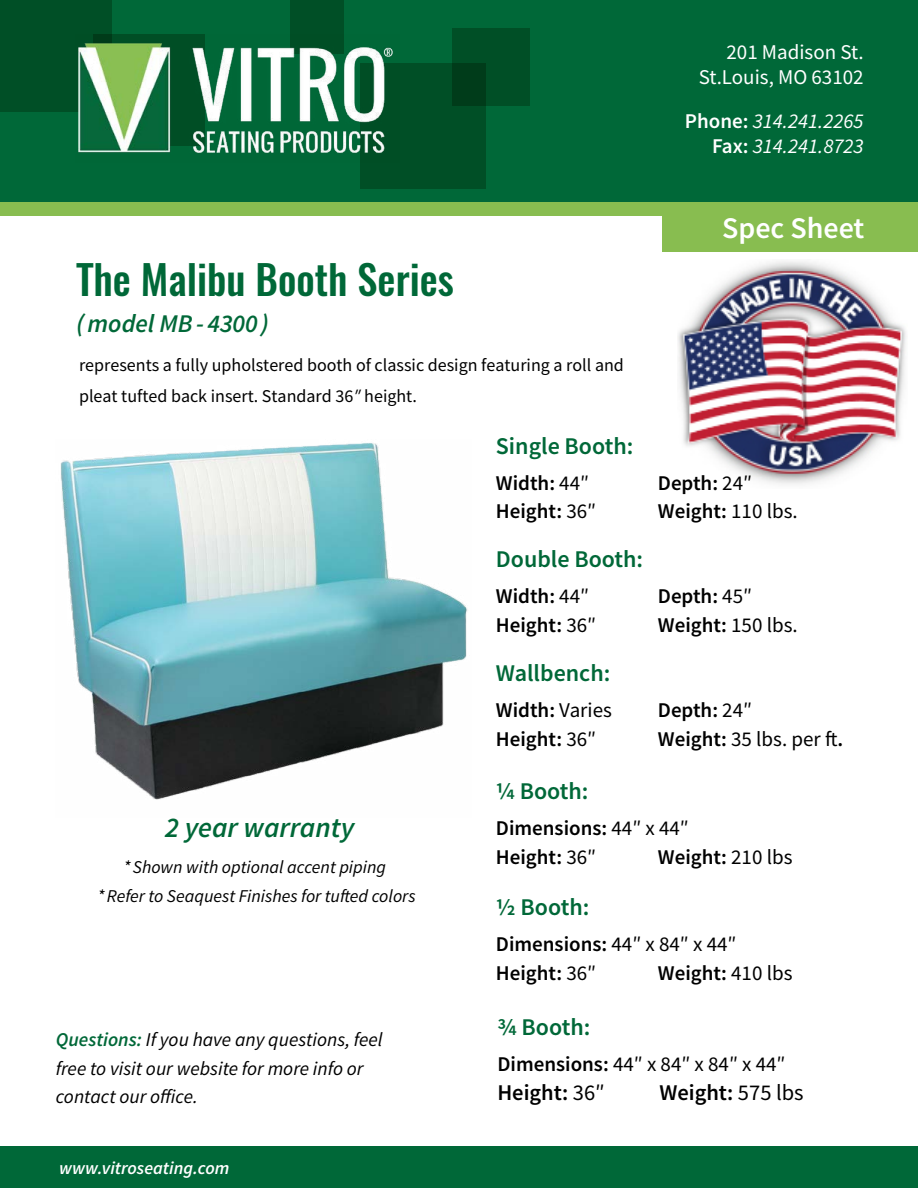
<style>
.page{position:relative;width:918px;height:1188px;background:#fff}
.page>*{position:absolute;margin:0;border:0;box-sizing:border-box;transform-origin:0 0}
.t1{font:500 40.5px "Oswald";color:#006838}
.t2{font:600 30px "Source Sans Pro";color:#fff}
.t3{font:italic 600 28.5px "Source Sans Pro";color:#006838}
.t4{font:italic 600 25.5px "Source Sans Pro";color:#006838}
.t5{font:600 24px "Source Sans Pro";color:#006838}
.t6{font:600 22.5px "Source Sans Pro";color:#000}
.t7{font:600 21px/28.5px "Source Sans Pro";color:#000}
.t8{font:21px "Source Sans Pro";color:#000}
.t9{font:italic 21px/25.2px "Source Sans Pro";color:#fff;text-align:right}
.t10{font:21px/25.2px "Source Sans Pro";color:#fff;text-align:right}
.t11{font:italic 19.5px/28.5px "Source Sans Pro";color:#000}
.t12{font:18px/31.5px "Source Sans Pro";color:#000}
.t13{font:italic 18px/28.5px "Source Sans Pro";color:#000;text-align:center}
.t14{font:italic 600 18px "Source Sans Pro";color:#fff}
.s1{font-weight:600;font-style:normal}
.s2{font-style:italic}
.s3{font-weight:600;color:#006838}
.s4{font-weight:400}
.s5{font-weight:600}
</style>
<div class="page">
<img style="left:678px;top:261px;width:228px;height:223px">
<div style="left:0;top:0;width:918px;height:205px;background:#006838"></div>
<div style="left:0;top:0;width:112px;height:112px;background:#004f26"></div>
<div style="left:290px;top:0;width:54px;height:54px;background:#004f26"></div>
<div style="left:360px;top:63px;width:126px;height:126px;background:#004f26"></div>
<div style="left:452px;top:29px;width:77px;height:77px;background:linear-gradient(to right,#00421e,#005228)"></div>
<div style="left:0;top:202px;width:918px;height:14px;background:#88bd50"></div>
<div style="left:0;top:1147px;width:918px;height:41px;background:#006838"></div>
<div style="left:662px;top:204px;width:256px;height:48px;background:#88bd50"></div>
<img style="left:61px;top:443px;width:406px;height:357px">
<img style="left:78px;top:35px;width:315px;height:118px">
<p class="t10" style="left:699px;top:40px;width:166px">201 Madison St.<br>St.Louis, MO 63102</p>
<p class="t9" style="left:685px;top:108px;width:180px"><span class="s1">Phone:</span> 314.241.2265<br><span class="s1">Fax:</span> 314.241.8723</p>
<h1 class="t1" style="left:76px;top:251px;width:379px">The Malibu Booth Series</h1>
<p class="t4" style="left:76px;top:307px;width:194px">(model MB- 4300 )</p>
<p class="t12" style="left:79px;top:349px;width:546px">represents a fully upholstered booth of classic design featuring a roll and pleat tufted back insert. Standard 36<span class="s2">″</span> height.</p>
<h2 class="t2" style="left:722px;top:208px;width:144px">Spec Sheet</h2>
<h3 class="t3" style="left:165px;top:809px;width:191px">2 year warranty</h3>
<p class="t13" style="left:97px;top:853px;width:320px">*Shown with optional accent piping<br>*Refer to Seaquest Finishes for tufted colors</p>
<p class="t11" style="left:56px;top:1025px;width:328px"><span class="s3">Questions:</span> If you have any questions, feel free to visit our website for more info or contact our office.</p>
<p class="t14" style="left:59px;top:1156px;width:172px">www.vitroseating.com</p>
<p class="t5" style="left:496px;top:430px;width:139px">Single Booth:</p>
<p class="t7" style="left:496px;top:468px;width:95px">Width: <span class="s4">44″</span></p>
<p class="t7" style="left:658px;top:468px;width:96px">Depth: <span class="s4">24″</span></p>
<p class="t7" style="left:496px;top:497px;width:102px">Height: <span class="s4">36″</span></p>
<p class="t7" style="left:658px;top:497px;width:141px">Weight: <span class="s4">110 lbs.</span></p>
<p class="t5" style="left:496px;top:544px;width:149px">Double Booth:</p>
<p class="t7" style="left:496px;top:582px;width:95px">Width: <span class="s4">44″</span></p>
<p class="t7" style="left:658px;top:582px;width:96px">Depth: <span class="s4">45″</span></p>
<p class="t7" style="left:496px;top:610px;width:102px">Height: <span class="s4">36″</span></p>
<p class="t7" style="left:658px;top:610px;width:141px">Weight: <span class="s4">150 lbs.</span></p>
<p class="t5" style="left:496px;top:658px;width:116px">Wallbench:</p>
<p class="t7" style="left:496px;top:696px;width:118px">Width: <span class="s4">Varies</span></p>
<p class="t7" style="left:658px;top:696px;width:96px">Depth: <span class="s4">24″</span></p>
<p class="t7" style="left:496px;top:724px;width:102px">Height: <span class="s4">36″</span></p>
<p class="t8" style="left:658px;top:725px;width:187px"><span class="s5">Weight:</span> 35 lbs. per ft<span class="s5">.</span></p>
<p class="t5" style="left:496px;top:776px;width:94px">¼ Booth:</p>
<p class="t7" style="left:496px;top:814px;width:195px">Dimensions: <span class="s4">44″ x 44″<br></span>Height: <span class="s4">36″</span></p>
<p class="t7" style="left:658px;top:842px;width:136px">Weight: <span class="s4">210 lbs</span></p>
<p class="t5" style="left:496px;top:892px;width:95px">½ Booth:</p>
<p class="t7" style="left:496px;top:930px;width:242px">Dimensions: <span class="s4">44″ x 84″ x 44″<br></span>Height: <span class="s4">36″</span></p>
<p class="t7" style="left:658px;top:958px;width:136px">Weight: <span class="s4">410 lbs</span></p>
<p class="t5" style="left:497px;top:1012px;width:94px">¾ Booth:</p>
<p class="t8" style="left:497px;top:1051px;width:290px"><span class="s5">Dimensions:</span> 44″ x 84″ x 84″ x 44″</p>
<p class="t6" style="left:497px;top:1078px;width:109px">Height: <span class="s4">36″</span></p>
<p class="t6" style="left:659px;top:1078px;width:146px">Weight: <span class="s4">575 lbs</span></p>
</div>
